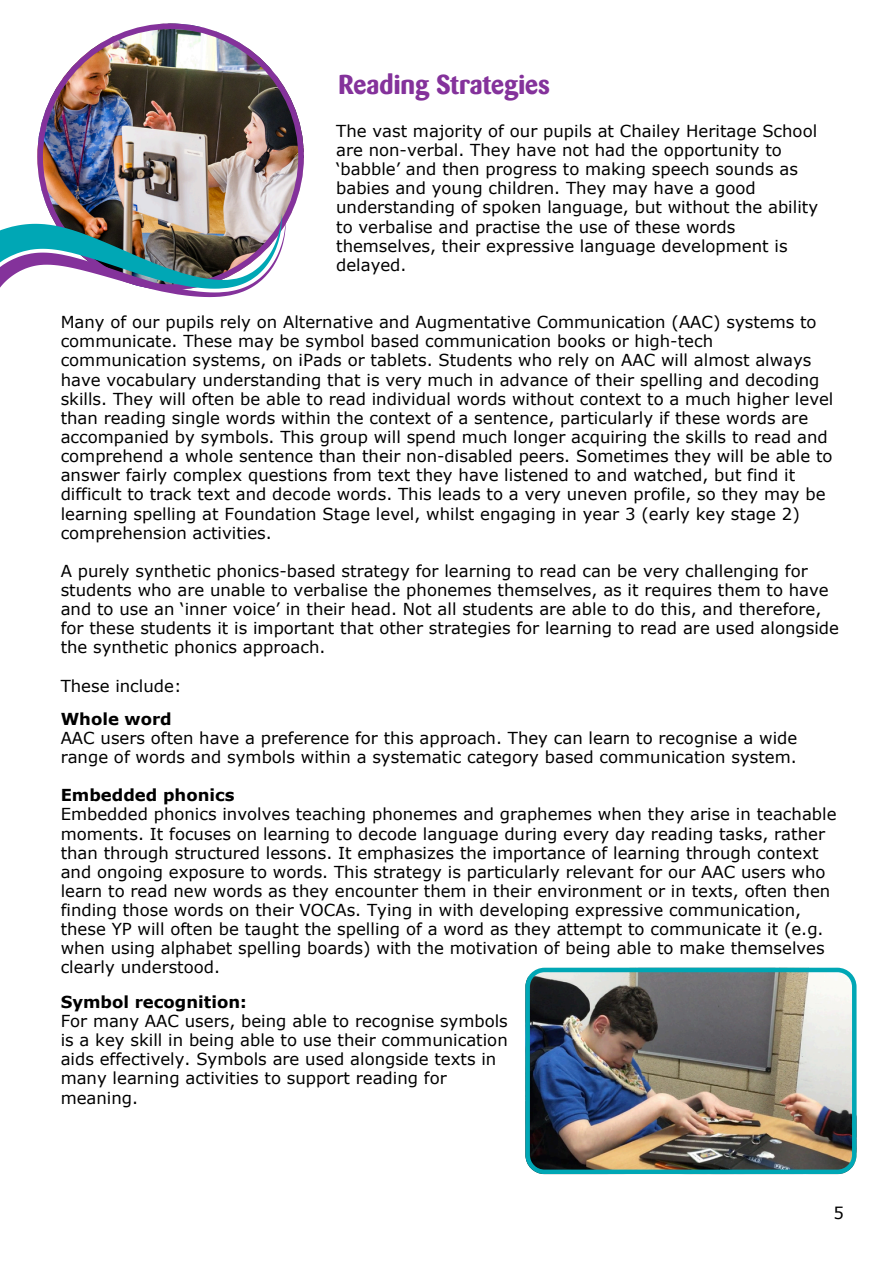
<style>
.page{position:relative;width:894px;height:1264px;background:#fff}
.page>*{position:absolute;margin:0;border:0;box-sizing:border-box;transform-origin:0 0}
.t1{font:700 27px "Barmeno";color:#84329b}
.t2{font:16.5px/19.2px "Verdana";color:#000}
.t3{font:700 16.5px "Verdana";color:#000}
</style>
<div class="page">
<img style="left:37px;top:23px;width:267px;height:210px">
<img style="left:0;top:214px;width:285px;height:84px">
<img style="left:525px;top:967px;width:331px;height:206px">
<p class="t1" style="left:338px;top:73px;width:213px">Reading Strategies</p>
<p class="t2" style="left:336px;top:121px;width:483px">The vast majority of our pupils at Chailey Heritage School are non-verbal. They have not had the opportunity to ‘babble’ and then progress to making speech sounds as babies and young children. They may have a good understanding of spoken language, but without the ability to verbalise and practise the use of these words themselves, their expressive language development is delayed.</p>
<p class="t2" style="left:61px;top:312px;width:774px">Many of our pupils rely on Alternative and Augmentative Communication (AAC) systems to communicate. These may be symbol based communication books or high-tech communication systems, on iPads or tablets. Students who rely on AAC will almost always have vocabulary understanding that is very much in advance of their spelling and decoding skills. They will often be able to read individual words without context to a much higher level than reading single words within the context of a sentence, particularly if these words are accompanied by symbols. This group will spend much longer acquiring the skills to read and comprehend a whole sentence than their non-disabled peers. Sometimes they will be able to answer fairly complex questions from text they have listened to and watched, but find it difficult to track text and decode words. This leads to a very uneven profile, so they may be learning spelling at Foundation Stage level, whilst engaging in year 3 (early key stage 2) comprehension activities.</p>
<p class="t2" style="left:61px;top:560px;width:779px">A purely synthetic phonics-based strategy for learning to read can be very challenging for students who are unable to verbalise the phonemes themselves, as it requires them to have and to use an ‘inner voice’ in their head. Not all students are able to do this, and therefore, for these students it is important that other strategies for learning to read are used alongside the synthetic phonics approach.</p>
<p class="t2" style="left:61px;top:675px;width:122px">These include:</p>
<p class="t3" style="left:61px;top:708px;width:113px">Whole word</p>
<p class="t2" style="left:61px;top:727px;width:738px">AAC users often have a preference for this approach. They can learn to recognise a wide range of words and symbols within a systematic category based communication system.</p>
<p class="t3" style="left:61px;top:784px;width:175px">Embedded phonics</p>
<p class="t2" style="left:61px;top:804px;width:777px">Embedded phonics involves teaching phonemes and graphemes when they arise in teachable moments. It focuses on learning to decode language during every day reading tasks, rather than through structured lessons. It emphasizes the importance of learning through context and ongoing exposure to words. This strategy is particularly relevant for our AAC users who learn to read new words as they encounter them in their environment or in texts, often then finding those words on their VOCAs. Tying in with developing expressive communication, these YP will often be taught the spelling of a word as they attempt to communicate it (e.g. when using alphabet spelling boards) with the motivation of being able to make themselves clearly understood.</p>
<p class="t3" style="left:61px;top:991px;width:187px">Symbol recognition:</p>
<p class="t2" style="left:61px;top:1010px;width:448px">For many AAC users, being able to recognise symbols is a key skill in being able to use their communication aids effectively. Symbols are used alongside texts in many learning activities to support reading for meaning.</p>
<p class="t2" style="left:833px;top:1202px;width:12px">5</p>
</div>
